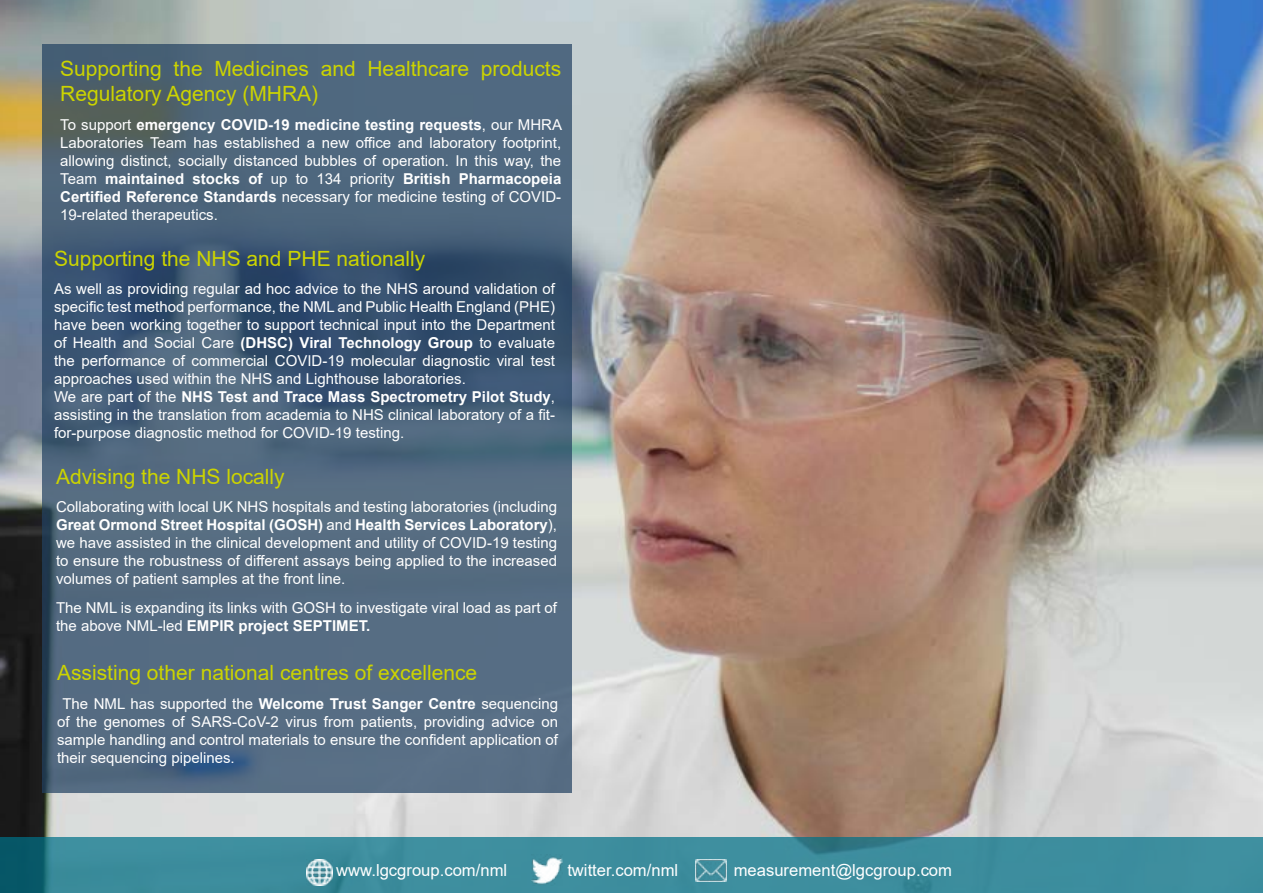
<style>
.page{position:relative;width:1263px;height:893px;background:#fff}
.page>*{position:absolute;margin:0;border:0;box-sizing:border-box;transform-origin:0 0}
.t1{font:21px/25.2px "Arial";color:#ccd400}
.t2{font:16.65px "Arial";color:#fff}
.t3{font:15px/18px "Arial";color:#fff;text-align:justify}
.s1{font-weight:700}
</style>
<div class="page">
<img style="left:0;top:0;width:1263px;height:838px">
<svg style="left:43px;top:44px;width:529px;height:748px;background:#4c647b"></svg>
<svg style="left:0;top:838px;width:1263px;height:55px;background:#3a8a9a"></svg>
<img style="left:531px;top:854px;width:31px;height:32px">
<img style="left:306px;top:859px;width:26px;height:27px">
<img style="left:695px;top:859px;width:31px;height:22px">
<h1 class="t1" style="left:60px;top:56px;width:502px">Supporting the Medicines and Healthcare products<br>Regulatory Agency (MHRA)</h1>
<p class="t3" style="left:60px;top:115px;width:503px">To support <span class="s1">emergency COVID-19 medicine testing requests</span>, our MHRA Laboratories Team has established a new office and laboratory footprint, allowing distinct, socially distanced bubbles of operation. In this way, the Team <span class="s1">maintained stocks of</span> up to 134 priority <span class="s1">British Pharmacopeia Certified Reference Standards</span> necessary for medicine testing of COVID-19-related therapeutics.</p>
<h1 class="t1" style="left:54px;top:245px;width:373px">Supporting the NHS and PHE nationally</h1>
<p class="t3" style="left:54px;top:280px;width:503px;text-align:left">As well as providing regular ad hoc advice to the NHS around validation of specific test method performance, the NML and Public Health England (PHE) have been working together to support technical input into the Department of Health and Social Care <span class="s1">(DHSC) Viral Technology Group</span> to evaluate the performance of commercial COVID-19 molecular diagnostic viral test approaches used within the NHS and Lighthouse laboratories.<br>We are part of the <span class="s1">NHS Test and Trace Mass Spectrometry Pilot Study</span>, assisting in the translation from academia to NHS clinical laboratory of a fit&shy;for-purpose diagnostic method for COVID-19 testing.</p>
<h1 class="t1" style="left:56px;top:464px;width:230px">Advising the NHS locally</h1>
<p class="t3" style="left:56px;top:498px;width:503px">Collaborating with local UK NHS hospitals and testing laboratories (including <span class="s1">Great Ormond Street Hospital (GOSH)</span> and <span class="s1">Health Services Laboratory</span>), we have assisted in the clinical development and utility of COVID-19 testing to ensure the robustness of different assays being applied to the increased volumes of patient samples at the front line.</p>
<p class="t3" style="left:56px;top:598px;width:502px">The NML is expanding its links with GOSH to investigate viral load as part of the above NML-led <span class="s1">EMPIR project SEPTIMET.</span></p>
<h1 class="t1" style="left:57px;top:660px;width:422px">Assisting other national centres of excellence</h1>
<p class="t3" style="left:57px;top:694px;width:502px;text-indent:5px">The NML has supported the <span class="s1">Welcome Trust Sanger Centre</span> sequencing of the genomes of SARS-CoV-2 virus from patients, providing advice on sample handling and control materials to ensure the confident application of their sequencing pipelines.</p>
<p class="t2" style="left:336px;top:859px;width:172px">www.lgcgroup.com/nml</p>
<p class="t2" style="left:567px;top:859px;width:112px">twitter.com/nml</p>
<p class="t2" style="left:734px;top:859px;width:220px">measurement@lgcgroup.com</p>
</div>
